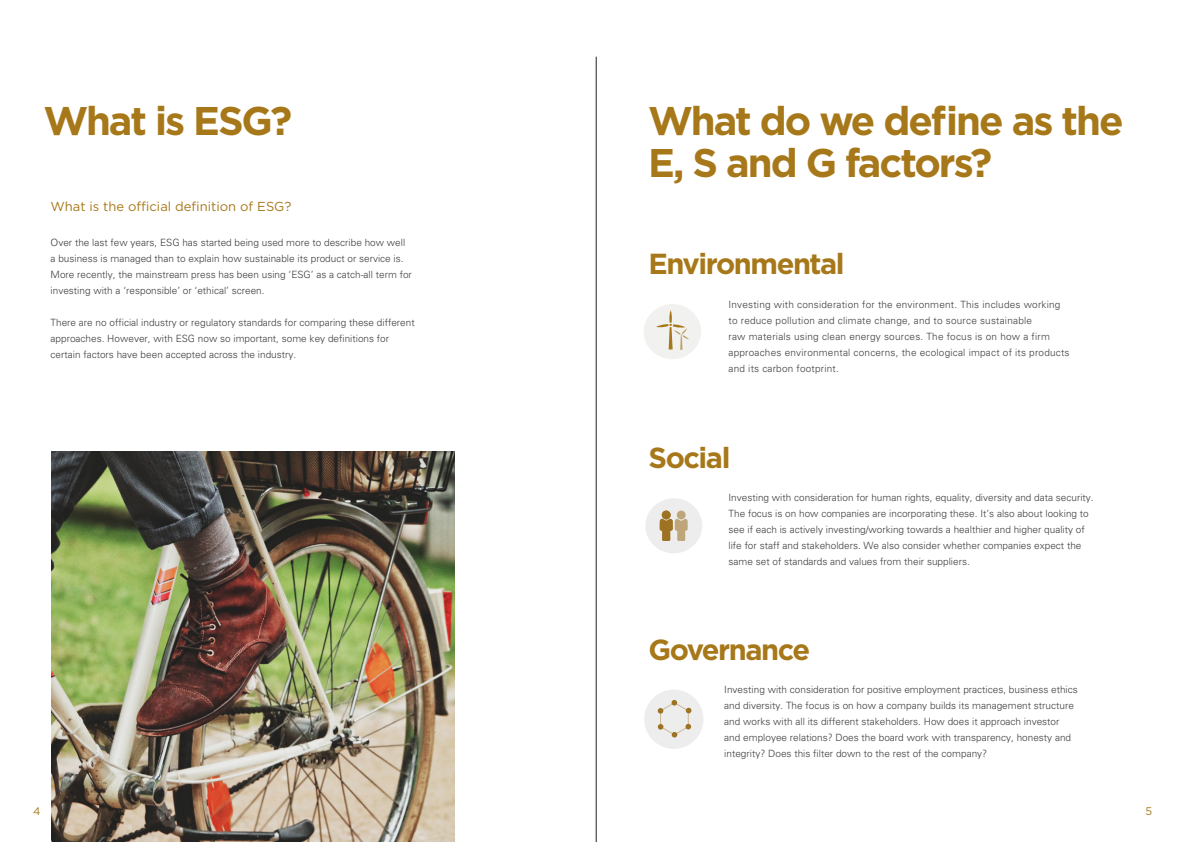
<style>
.page{position:relative;width:1191px;height:842px;background:#fff}
.page>*{position:absolute;margin:0;border:0;box-sizing:border-box;transform-origin:0 0}
.t1{font:700 40px/42px "Gotham";letter-spacing:-.05em;color:#a77819}
.t2{font:700 29px "Gotham";letter-spacing:-.05em;color:#a77819}
.t3{font:13px "Gotham";color:#a77819}
.t4{font:11px "Gotham";color:#a77819}
.t5{font:300 10px/16px "Univers";color:#3e3d3c}
.t6{font:300 10px/16px "Univers";letter-spacing:.02em;color:#3e3d3c}
</style>
<div class="page">
<img style="left:51px;top:451px;width:403px;height:391px">
<svg style="left:644px;top:304px;width:57px;height:55px"></svg>
<div style="left:645px;top:498px;width:57px;height:55px;background:#ecedec;border-radius:50%"></div>
<div style="left:662px;top:511px;width:8px;height:8px;background:#9e7223;border-radius:50%"></div>
<div style="left:677px;top:511px;width:8px;height:8px;background:#bfa57a;border-radius:50%"></div>
<svg style="left:659px;top:519px;width:28px;height:22px"></svg>
<div style="left:644px;top:690px;width:59px;height:59px;background:#ecedec;border-radius:50%"></div>
<svg style="left:657px;top:700px;width:34px;height:37px"></svg>
<hr style="left:596px;top:57px;width:1px;height:785px;background:#231f20">
<h1 class="t1" style="left:44px;top:100px;width:250px">What is ESG?</h1>
<h3 class="t3" style="left:51px;top:198px;width:242px">What is the official definition of ESG?</h3>
<p class="t5" style="left:51px;top:234px;width:363px">Over the last few years, ESG has started being used more to describe how well a business is managed than to explain how sustainable its product or service is.<br>More recently, the mainstream press has been using ‘ESG’ as a catch-all term for investing with a ‘responsible’ or ‘ethical’ screen.</p>
<p class="t5" style="left:51px;top:314px;width:365px">There are no official industry or regulatory standards for comparing these different approaches. However, with ESG now so important, some key definitions for certain factors have been accepted across the industry.</p>
<h1 class="t1" style="left:648px;top:100px;width:477px">What do we define as the<br>E, S and G factors?</h1>
<h2 class="t2" style="left:648px;top:245px;width:198px">Environmental</h2>
<p class="t6" style="left:728px;top:297px;width:342px">Investing with consideration for the environment. This includes working to reduce pollution and climate change, and to source sustainable<br>raw materials using clean energy sources. The focus is on how a firm approaches environmental concerns, the ecological impact of its products and its carbon footprint.</p>
<h2 class="t2" style="left:648px;top:438px;width:83px">Social</h2>
<p class="t5" style="left:728px;top:489px;width:367px">Investing with consideration for human rights, equality, diversity and data security.<br>The focus is on how companies are incorporating these. It’s also about looking to see if each is actively investing/working towards a healthier and higher quality of life for staff and stakeholders. We also consider whether companies expect the same set of standards and values from their suppliers.</p>
<h2 class="t2" style="left:648px;top:630px;width:163px">Governance</h2>
<p class="t5" style="left:724px;top:681px;width:355px">Investing with consideration for positive employment practices, business ethics and diversity. The focus is on how a company builds its management structure and works with all its different stakeholders. How does it approach investor and employee relations? Does the board work with transparency, honesty and integrity? Does this filter down to the rest of the company?</p>
<p class="t4" style="left:33px;top:804px;width:9px">4</p>
<p class="t4" style="left:1145px;top:804px;width:8px">5</p>
</div>
